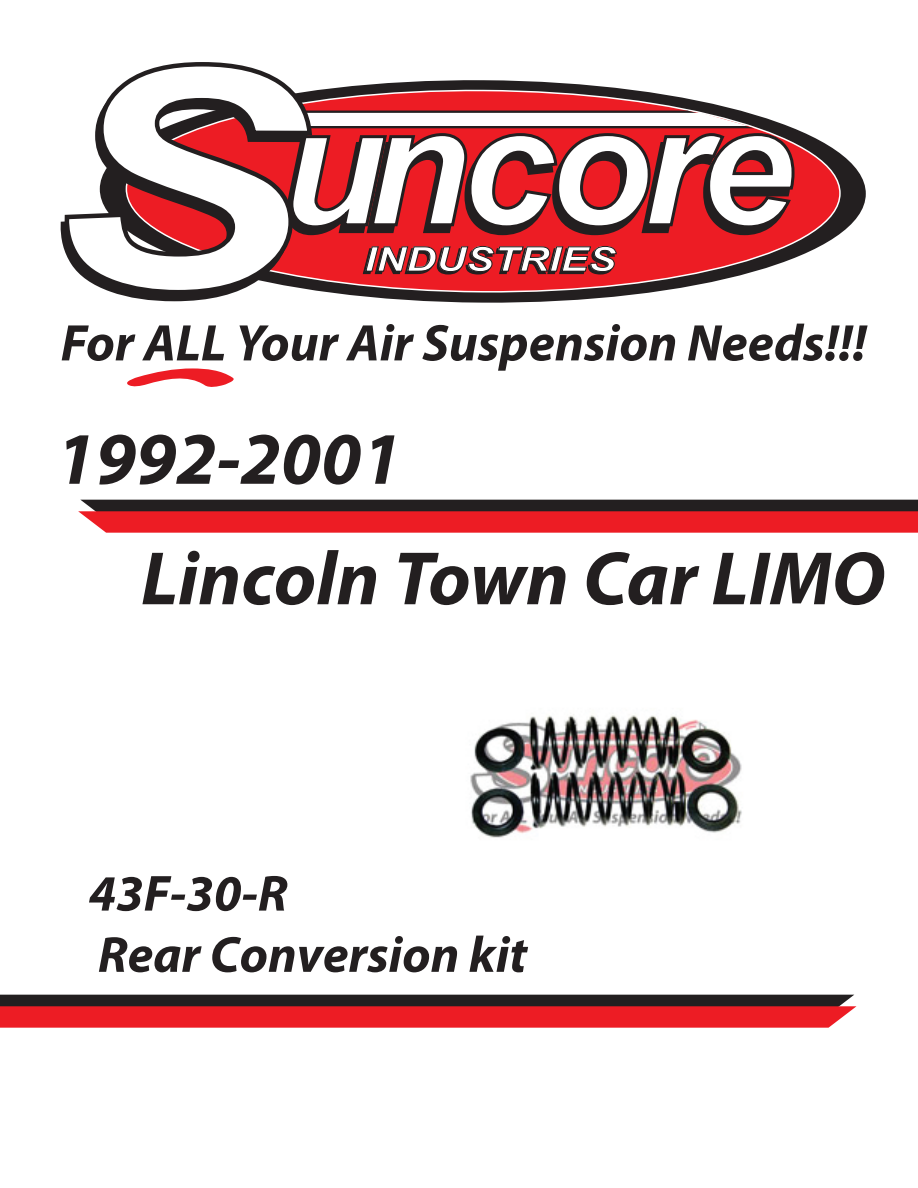
<style>
.page{position:relative;width:918px;height:1188px;background:#fff}
.page>*{position:absolute;margin:0;border:0;box-sizing:border-box;transform-origin:0 0}
.t1{font:italic 700 76.2px "Myriad Pro";color:#231f20}
.t2{font:italic 700 74.4px "Myriad Pro";color:#231f20}
.t3{font:italic 700 51.9px "Myriad Pro";color:#231f20}
.t4{font:italic 700 51px/61.2px "Myriad Pro";color:#231f20}
.t5{font:italic 700 33.9px "Arial";color:#fff;scale:1.22 1}
</style>
<div class="page">
<svg style="left:327px;top:80px;width:539px;height:223px"></svg>
<svg style="left:315px;top:89px;width:525px;height:204px"></svg>
<svg style="left:362px;top:246px;width:255px;height:29px"></svg>
<svg style="left:60px;top:221px;width:158px;height:81px"></svg>
<svg style="left:62px;top:62px;width:253px;height:235px"></svg>
<svg style="left:254px;top:111px;width:542px;height:126px"></svg>
<svg style="left:127px;top:368px;width:107px;height:19px"></svg>
<svg style="left:78px;top:500px;width:840px;height:33px"></svg>
<svg style="left:0;top:995px;width:857px;height:33px"></svg>
<img style="left:470px;top:714px;width:272px;height:124px">
<p class="t5" style="left:364px;top:237px;width:208px">INDUSTRIES</p>
<p class="t3" style="left:61px;top:309px;width:807px">For ALL Your Air Suspension Needs!!!</p>
<p class="t2" style="left:56px;top:410px;width:348px">1992-2001</p>
<p class="t1" style="left:141px;top:529px;width:746px">Lincoln Town Car LIMO</p>
<p class="t4" style="left:88px;top:861px;width:440px">43F-30-R<br>Rear Conversion kit</p>
</div>
